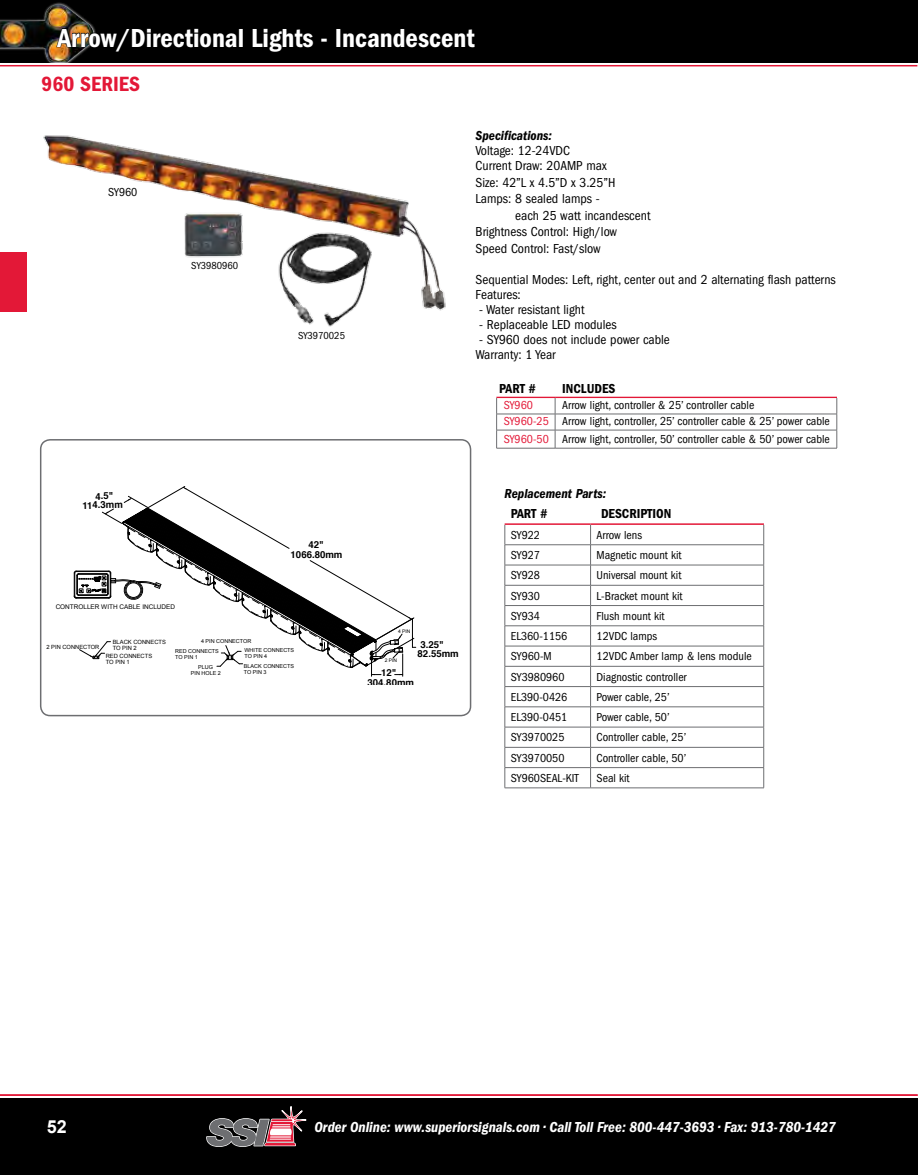
<style>
.page{position:relative;width:918px;height:1175px;background:#fff}
.page>*{position:absolute;margin:0;border:0;box-sizing:border-box;transform-origin:0 0}
.t1{font:27px "ITC Franklin Gothic Std Dm Cd";color:#fff}
.t2{font:21.3px "ITC Franklin Gothic Std Dm Cd";color:#e31837}
.t3{font:700 18px "Arial";color:#fff}
.t4{font:15px "ITC Franklin Gothic Std Dm Cd It";color:#fff}
.t5{font:condensed 13.5px/15px "ITC Franklin Gothic Std";color:#000}
.t6{font:13.5px "ITC Franklin Gothic Std Dm Cd It";color:#000}
.t7{font:13.5px "ITC Franklin Gothic Std Dm Cd";color:#000}
.t8{font:condensed 12px/16.6px "ITC Franklin Gothic Std";color:#000}
.t9{font:condensed 12px "ITC Franklin Gothic Std";color:#e31837}
.t10{font:condensed 10.5px "ITC Franklin Gothic Std";color:#000}
.t11{font:700 9.6px/8.7px "Helvetica";color:#000;text-align:center}
.t12{font:6.45px "Arial";color:#000}
.t13{font:5.85px/5.8px "Arial";color:#000}
.t14{font:5.7px "Arial";color:#000}
.t15{font:5.4px/5.6px "Arial";color:#000}
.t16{font:4.95px "Arial";color:#000}
.s1{color:#e31837}
</style>
<div class="page">
<div style="left:0;top:0;width:918px;height:62px;background:#000"></div>
<div style="left:0;top:2px;width:96px;height:60px;background:#fff;opacity:.75"></div>
<img style="left:0;top:4px;width:94px;height:58px">
<hr style="left:0;top:65px;width:917px;height:1px;background:#e31837">
<svg style="left:56px;top:28px;width:40px;height:24px"></svg>
<div style="left:0;top:252px;width:27px;height:59px;background:#e31837"></div>
<div style="left:0;top:1098px;width:918px;height:76px;background:#000"></div>
<hr style="left:0;top:1094px;width:918px;height:1px;background:#e31837">
<svg style="left:206px;top:1106px;width:101px;height:41px"></svg>
<img style="left:43px;top:135px;width:403px;height:176px">
<div style="left:40px;top:439px;width:431px;height:277px;border:2px solid #6d6e71;border-radius:9px"></div>
<svg style="left:73px;top:486px;width:343px;height:190px"></svg>
<img style="left:269px;top:228px;width:106px;height:99px">
<hr style="left:496px;top:397px;width:59px;height:1px;background:#e31837">
<hr style="left:555px;top:397px;width:282px;height:1px;background:#e31837">
<hr style="left:496px;top:414px;width:59px;height:1px;background:#6d6e71">
<hr style="left:555px;top:414px;width:282px;height:1px;background:#6d6e71">
<hr style="left:496px;top:430px;width:59px;height:1px;background:#6d6e71">
<svg style="left:496px;top:398px;width:1px;height:50px"></svg>
<hr style="left:555px;top:430px;width:282px;height:1px;background:#6d6e71">
<svg style="left:555px;top:398px;width:1px;height:50px"></svg>
<svg style="left:837px;top:398px;width:1px;height:50px"></svg>
<hr style="left:496px;top:448px;width:59px;height:1px;background:#6d6e71">
<hr style="left:555px;top:448px;width:282px;height:1px;background:#6d6e71">
<hr style="left:505px;top:523px;width:86px;height:2px;background:#e31837">
<hr style="left:591px;top:523px;width:173px;height:2px;background:#e31837">
<hr style="left:505px;top:544px;width:86px;height:1px;background:#6d6e71">
<hr style="left:591px;top:544px;width:173px;height:1px;background:#6d6e71">
<hr style="left:505px;top:565px;width:86px;height:1px;background:#6d6e71">
<hr style="left:591px;top:565px;width:173px;height:1px;background:#6d6e71">
<hr style="left:505px;top:585px;width:86px;height:1px;background:#6d6e71">
<hr style="left:591px;top:585px;width:173px;height:1px;background:#6d6e71">
<hr style="left:505px;top:605px;width:86px;height:1px;background:#6d6e71">
<hr style="left:591px;top:605px;width:173px;height:1px;background:#6d6e71">
<hr style="left:505px;top:625px;width:86px;height:1px;background:#6d6e71">
<hr style="left:591px;top:625px;width:173px;height:1px;background:#6d6e71">
<hr style="left:505px;top:646px;width:86px;height:1px;background:#6d6e71">
<hr style="left:591px;top:646px;width:173px;height:1px;background:#6d6e71">
<hr style="left:505px;top:666px;width:86px;height:1px;background:#6d6e71">
<hr style="left:591px;top:666px;width:173px;height:1px;background:#6d6e71">
<hr style="left:505px;top:686px;width:86px;height:1px;background:#6d6e71">
<hr style="left:591px;top:686px;width:173px;height:1px;background:#6d6e71">
<hr style="left:505px;top:706px;width:86px;height:1px;background:#6d6e71">
<hr style="left:591px;top:706px;width:173px;height:1px;background:#6d6e71">
<hr style="left:505px;top:727px;width:86px;height:1px;background:#6d6e71">
<hr style="left:591px;top:727px;width:173px;height:1px;background:#6d6e71">
<hr style="left:505px;top:747px;width:86px;height:1px;background:#6d6e71">
<hr style="left:591px;top:747px;width:173px;height:1px;background:#6d6e71">
<hr style="left:505px;top:767px;width:86px;height:1px;background:#6d6e71">
<svg style="left:505px;top:525px;width:1px;height:262px"></svg>
<hr style="left:591px;top:767px;width:173px;height:1px;background:#6d6e71">
<svg style="left:590px;top:525px;width:1px;height:262px"></svg>
<svg style="left:763px;top:525px;width:1px;height:262px"></svg>
<hr style="left:505px;top:787px;width:86px;height:1px;background:#6d6e71">
<hr style="left:591px;top:787px;width:173px;height:1px;background:#6d6e71">
<h1 class="t1" style="left:57px;top:22px;width:419px">Arrow/Directional Lights - Incandescent</h1>
<h2 class="t2" style="left:42px;top:72px;width:50px">960 series</h2>
<p class="t8" style="left:108px;top:184px;width:31px">SY960</p>
<p class="t10" style="left:191px;top:259px;width:49px">SY3980960</p>
<p class="t10" style="left:298px;top:330px;width:49px">SY3970025</p>
<p class="t11" style="left:82px;top:492px;width:42px;rotate:-1deg">4.5"<br>114.3mm</p>
<p class="t12" style="left:56px;top:603px;width:121px">CONTROLLER WITH CABLE INCLUDED</p>
<p class="t11" style="left:291px;top:540px;width:53px;line-height:9.9px">42"<br>1066.80mm</p>
<p class="t13" style="left:113px;top:639px;width:55px">BLACK CONNECTS</p>
<p class="t14" style="left:47px;top:643px;width:54px">2 PIN CONNECTOR</p>
<p class="t13" style="left:113px;top:645px;width:26px">TO PIN 2</p>
<p class="t13" style="left:106px;top:653px;width:48px">RED CONNECTS<br>TO PIN 1</p>
<p class="t15" style="left:201px;top:638px;width:52px">4 PIN CONNECTOR</p>
<p class="t15" style="left:191px;top:664px;width:32px;line-height:6.1px;text-align:center">PLUG<br>PIN HOLE 2</p>
<p class="t15" style="left:245px;top:647px;width:51px">WHITE CONNECTS<br>TO PIN 4</p>
<p class="t15" style="left:175px;top:648px;width:45px">RED CONNECTS<br>TO PIN 1</p>
<p class="t15" style="left:244px;top:663px;width:52px">BLACK CONNECTS<br>TO PIN 3</p>
<p class="t6" style="left:476px;top:128px;width:78px">Specifications:</p>
<p class="t5" style="left:476px;top:143px;width:133px">Voltage: 12-24VDC<br>Current Draw: 20AMP max</p>
<p class="t5" style="left:476px;top:174px;width:141px;line-height:16.5px">Size: 42”L x 4.5”D x 3.25”H<br>Lamps: 8 sealed lamps -</p>
<p class="t5" style="left:476px;top:207px;width:176px;line-height:16.5px;text-indent:40px">each 25 watt incandescent<br>Brightness Control: High/low<br>Speed Control: Fast/slow</p>
<p class="t5" style="left:476px;top:272px;width:362px">Sequential Modes: Left, right, center out and 2 alternating flash patterns<br>Features:</p>
<p class="t5" style="left:479px;top:302px;width:107px">- Water resistant light</p>
<p class="t5" style="left:479px;top:317px;width:139px">- Replaceable LED modules</p>
<p class="t5" style="left:476px;top:332px;width:196px">- SY960 does not include power cable<br>Warranty: 1 Year</p>
<p class="t7" style="left:499px;top:381px;width:38px">PART #</p>
<p class="t7" style="left:562px;top:381px;width:8px">includes</p>
<p class="t9" style="left:504px;top:398px;width:31px">SY960</p>
<p class="t8" style="left:504px;top:397px;width:328px;text-indent:58px">Arrow light, controller &amp; 25’ controller cable<br><span class="s1">SY960-25</span> Arrow light, controller, 25’ controller cable &amp; 25’ power cable<br><span class="s1">SY960-50</span> Arrow light, controller, 50’ controller cable &amp; 50’ power cable</p>
<p class="t16" style="left:398px;top:628px;width:14px">4 PIN</p>
<p class="t16" style="left:385px;top:657px;width:14px">2 PIN</p>
<p class="t11" style="left:418px;top:641px;width:43px;text-align:left">3.25"<br>82.55mm</p>
<p class="t11" style="left:368px;top:669px;width:48px;line-height:9.6px">12"<br>304.80mm</p>
<p class="t6" style="left:505px;top:485px;width:103px">Replacement Parts:</p>
<p class="t7" style="left:511px;top:506px;width:38px">PART #</p>
<p class="t7" style="left:601px;top:506px;width:8px">descri</p>
<p class="t7" style="left:640px;top:506px;width:14px">ption</p>
<p class="t8" style="left:511px;top:526px;width:31px">SY922</p>
<p class="t8" style="left:597px;top:526px;width:47px">Arrow lens</p>
<p class="t8" style="left:511px;top:547px;width:31px">sy927</p>
<p class="t8" style="left:597px;top:547px;width:87px">Magnetic mount kit</p>
<p class="t8" style="left:511px;top:567px;width:31px">sy928</p>
<p class="t8" style="left:597px;top:567px;width:86px">Universal mount kit</p>
<p class="t8" style="left:511px;top:587px;width:31px">sy930</p>
<p class="t8" style="left:597px;top:587px;width:88px">L-Bracket mount kit</p>
<p class="t8" style="left:511px;top:607px;width:31px">sy934</p>
<p class="t8" style="left:597px;top:607px;width:70px">Flush mount kit</p>
<p class="t8" style="left:511px;top:628px;width:58px">EL360-1156</p>
<p class="t8" style="left:597px;top:628px;width:62px">12VDC lamps</p>
<p class="t8" style="left:511px;top:648px;width:42px">SY960-M</p>
<p class="t8" style="left:597px;top:648px;width:157px">12VDC Amber lamp &amp; lens module</p>
<p class="t8" style="left:511px;top:668px;width:55px">SY3980960</p>
<p class="t8" style="left:597px;top:668px;width:92px">Diagnostic controller</p>
<p class="t8" style="left:511px;top:688px;width:58px">EL390-0426</p>
<p class="t8" style="left:597px;top:688px;width:74px">Power cable, 25’</p>
<p class="t8" style="left:511px;top:709px;width:58px">EL390-0451</p>
<p class="t8" style="left:597px;top:709px;width:74px">Power cable, 50’</p>
<p class="t8" style="left:511px;top:729px;width:55px">SY3970025</p>
<p class="t8" style="left:597px;top:729px;width:91px">Controller cable, 25’</p>
<p class="t8" style="left:511px;top:749px;width:55px">SY3970050</p>
<p class="t8" style="left:597px;top:749px;width:91px">Controller cable, 50’</p>
<p class="t8" style="left:511px;top:769px;width:69px">SY960SEAL-KIT</p>
<p class="t8" style="left:597px;top:769px;width:35px">Seal kit</p>
<h3 class="t3" style="left:47px;top:1116px;width:22px">52</h3>
<p class="t4" style="left:314px;top:1118px;width:523px">Order Online: www.superiorsignals.com • Call Toll Free: 800-447-3693 • Fax: 913-780-1427</p>
</div>
